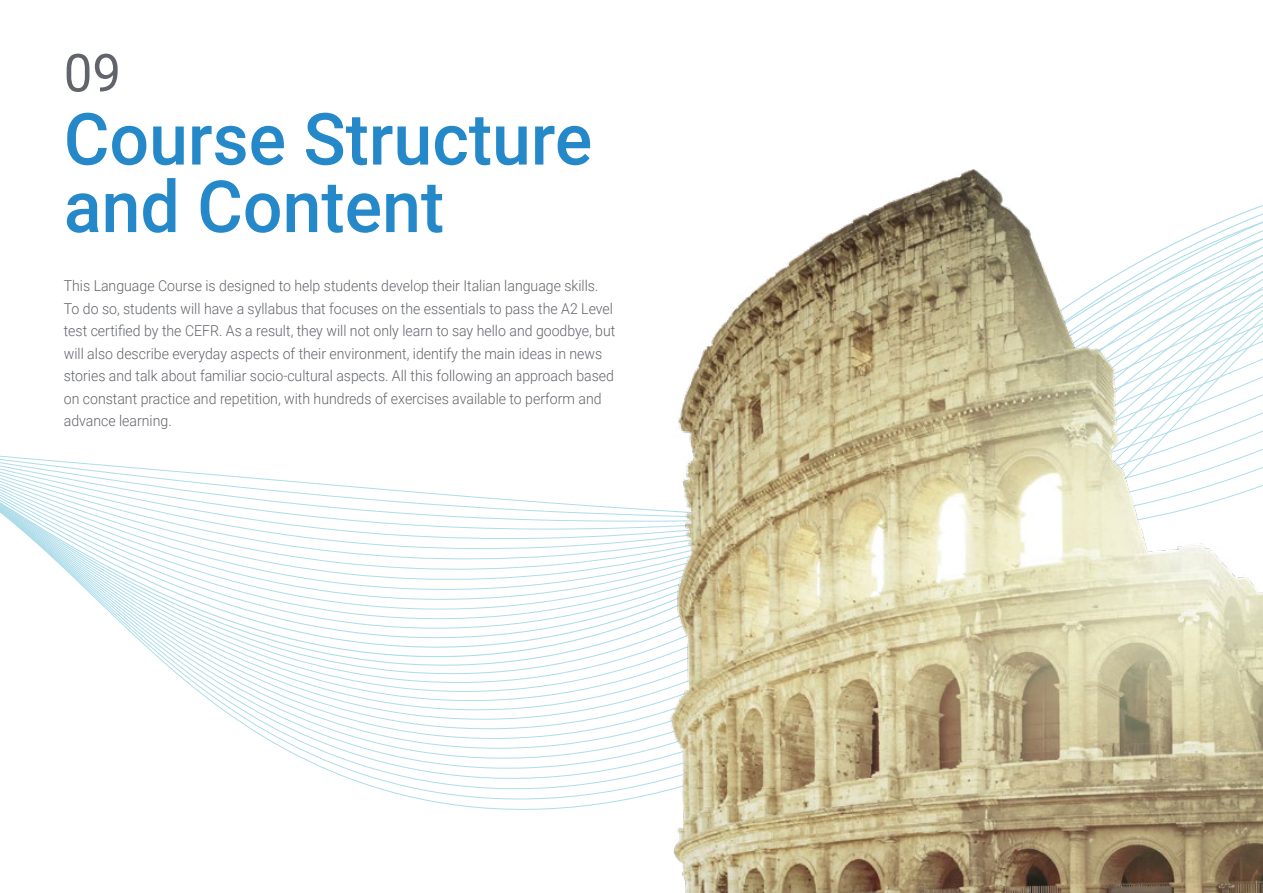
<style>
.page{position:relative;width:1263px;height:893px;background:#fff}
.page>*{position:absolute;margin:0;border:0;box-sizing:border-box;transform-origin:0 0}
.t1{font:500 72px/67.5px "Roboto";color:#2488c9}
.t2{font:52.5px "Roboto";color:#61646a}
.t3{font:300 15px/22.5px "Roboto";color:#61646a;scale:.94 1}
</style>
<div class="page">
<svg style="left:0;top:455px;width:621px;height:355px"></svg>
<img style="left:621px;top:169px;width:642px;height:724px">
<h2 class="t2" style="left:64px;top:36px;width:59px">09</h2>
<h1 class="t1" style="left:64px;top:103px;width:530px">Course Structure and Content</h1>
<p class="t3" style="left:64px;top:274px;width:588px">This Language Course is designed to help students develop their Italian language skills.<br>To do so, students will have a syllabus that focuses on the essentials to pass the A2 Level test certified by the CEFR. As a result, they will not only learn to say hello and goodbye, but will also describe everyday aspects of their environment, identify the main ideas in news stories and talk about familiar socio-cultural aspects. All this following an approach based on constant practice and repetition, with hundreds of exercises available to perform and advance learning.</p>
</div>
